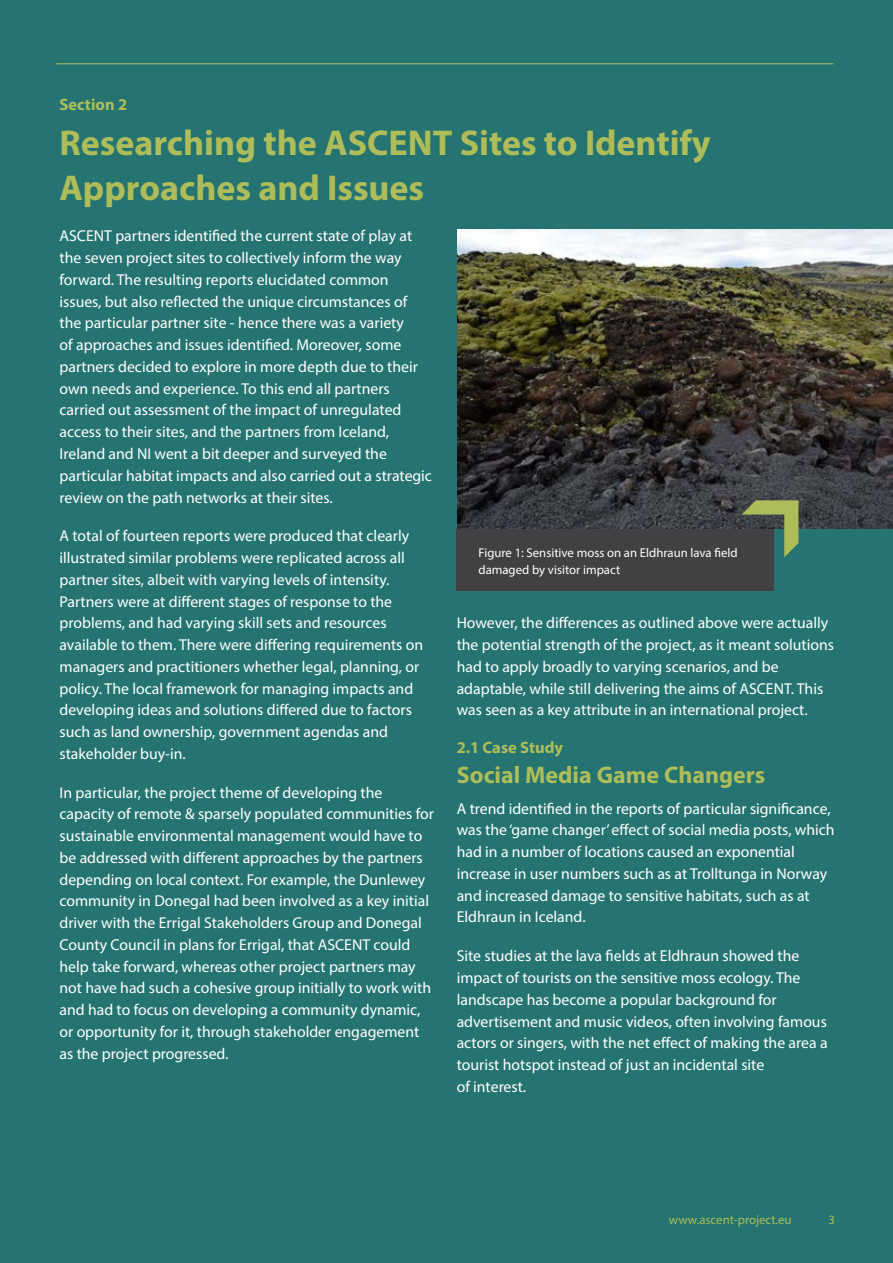
<style>
.page{position:relative;width:893px;height:1263px;background:#257471}
.page>*{position:absolute;margin:0;border:0;box-sizing:border-box;transform-origin:0 0}
.t1{font:700 36px/45px "Myriad Pro";color:#aebd59}
.t2{font:700 24px "Myriad Pro";color:#aebd59}
.t3{font:700 16.5px "Myriad Pro";color:#aebd59}
.t4{font:15.75px/21.8px "Myriad Pro";color:#fff}
.t5{font:12.75px/17.2px "Myriad Pro";color:#fff}
.t6{font:12.75px "Myriad Pro";color:#aebd59}
</style>
<div class="page">
<hr style="left:56px;top:64px;width:777px;height:1px;background:#aebd59">
<img style="left:457px;top:230px;width:436px;height:299px">
<div style="left:456px;top:529px;width:318px;height:61px;background:#414042"></div>
<svg style="left:742px;top:500px;width:56px;height:57px"></svg>
<p class="t3" style="left:60px;top:94px;width:69px">Section 2</p>
<h1 class="t1" style="left:60px;top:119px;width:653px">Researching the ASCENT Sites to Identify<br>Approaches and Issues</h1>
<p class="t4" style="left:60px;top:225px;width:374px">ASCENT partners identified the current state of play at the seven project sites to collectively inform the way forward. The resulting reports elucidated common issues, but also reflected the unique circumstances of the particular partner site - hence there was a variety<br>of approaches and issues identified. Moreover, some partners decided to explore in more depth due to their own needs and experience. To this end all partners carried out assessment of the impact of unregulated access to their sites, and the partners from Iceland, Ireland and NI went a bit deeper and surveyed the particular habitat impacts and also carried out a strategic review on the path networks at their sites.</p>
<p class="t4" style="left:60px;top:525px;width:365px">A total of fourteen reports were produced that clearly illustrated similar problems were replicated across all partner sites, albeit with varying levels of intensity.<br>Partners were at different stages of response to the problems, and had varying skill sets and resources available to them. There were differing requirements on managers and practitioners whether legal, planning, or policy. The local framework for managing impacts and developing ideas and solutions differed due to factors such as land ownership, government agendas and stakeholder buy-in.</p>
<p class="t4" style="left:60px;top:781px;width:376px">In particular, the project theme of developing the capacity of remote &amp; sparsely populated communities for sustainable environmental management would have to be addressed with different approaches by the partners depending on local context. For example, the Dunlewey community in Donegal had been involved as a key initial driver with the Errigal Stakeholders Group and Donegal County Council in plans for Errigal, that ASCENT could help take forward, whereas other project partners may not have had such a cohesive group initially to work with and had to focus on developing a community dynamic, or opportunity for it, through stakeholder engagement as the project progressed.</p>
<p class="t5" style="left:478px;top:543px;width:261px">Figure 1: Sensitive moss on an Eldhraun lava field damaged by visitor impact</p>
<p class="t4" style="left:457px;top:612px;width:379px">However, the differences as outlined above were actually the potential strength of the project, as it meant solutions had to apply broadly to varying scenarios, and be adaptable, while still delivering the aims of ASCENT. This was seen as a key attribute in an international project.</p>
<p class="t3" style="left:457px;top:737px;width:108px">2.1 Case Study</p>
<h2 class="t2" style="left:457px;top:760px;width:310px">Social Media Game Changers</h2>
<p class="t4" style="left:457px;top:797px;width:379px">A trend identified in the reports of particular significance, was the ‘game changer’ effect of social media posts, which had in a number of locations caused an exponential increase in user numbers such as at Trolltunga in Norway and increased damage to sensitive habitats, such as at Eldhraun in Iceland.</p>
<p class="t4" style="left:457px;top:945px;width:372px">Site studies at the lava fields at Eldhraun showed the impact of tourists on the sensitive moss ecology. The landscape has become a popular background for advertisement and music videos, often involving famous actors or singers, with the net effect of making the area a tourist hotspot instead of just an incidental site<br>of interest.</p>
<p class="t6" style="left:669px;top:1211px;width:124px">www.ascent-project.eu</p>
<p class="t6" style="left:828px;top:1211px;width:8px">3</p>
</div>
